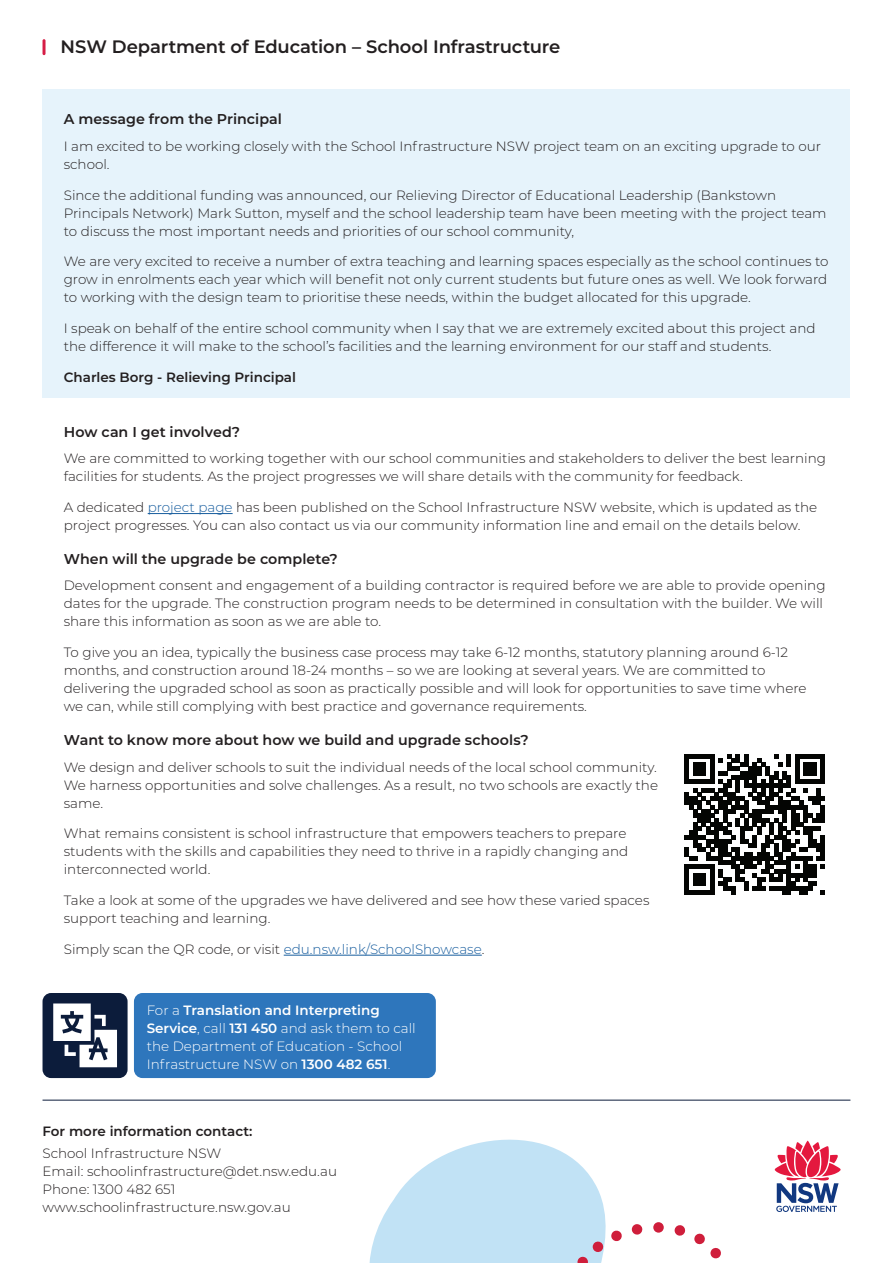
<style>
.page{position:relative;width:893px;height:1263px;background:#fff}
.page>*{position:absolute;margin:0;border:0;box-sizing:border-box;transform-origin:0 0}
.t1{font:600 18px "Montserrat";letter-spacing:-.005em;color:#231f20}
.t2{font:600 14.25px "Montserrat";color:#231f20}
.t3{font:300 13.5px/18px "Montserrat";color:#231f20}
.t4{font:300 13.5px/18px "Montserrat";color:#fff}
.t5{font:600 13.5px "Montserrat";color:#231f20}
.s1{color:#175d9e}
.s2{font-weight:600}
</style>
<div class="page">
<svg style="left:369px;top:1139px;width:237px;height:124px;fill:#c1e2f5"></svg>
<svg style="left:632px;top:1224px;width:11px;height:11px"></svg>
<svg style="left:675px;top:1225px;width:11px;height:11px"></svg>
<svg style="left:611px;top:1230px;width:11px;height:12px"></svg>
<svg style="left:577px;top:1241px;width:27px;height:22px"></svg>
<svg style="left:694px;top:1233px;width:27px;height:26px"></svg>
<div style="left:653px;top:1222px;width:11px;height:11px;background:#cf1e3b;border-radius:50%"></div>
<hr style="left:43px;top:39px;width:3px;height:16px;background:#d61d46;border-radius:2px">
<hr style="left:43px;top:1100px;width:807px;height:1px;background:#0c1c3b">
<svg style="left:774px;top:1140px;width:67px;height:72px"></svg>
<div style="left:43px;top:89px;width:807px;height:309px;background:#e6f3fb"></div>
<hr style="left:148px;top:513px;width:85px;height:1px;background:#175d9e">
<hr style="left:284px;top:955px;width:198px;height:1px;background:#175d9e">
<svg style="left:685px;top:754px;width:140px;height:140px"></svg>
<div style="left:134px;top:993px;width:302px;height:85px;background:#2e76bc;border-radius:9px"></div>
<div style="left:43px;top:993px;width:85px;height:85px;background:#0c1c3b;border-radius:9px"></div>
<svg style="left:53px;top:1003px;width:64px;height:64px"></svg>
<h1 class="t1" style="left:61px;top:34px;width:501px">NSW Department of Education – School Infrastructure</h1>
<p class="t2" style="left:64px;top:109px;width:220px">A message from the Principal</p>
<p class="t3" style="left:64px;top:137px;width:759px">I am excited to be working closely with the School Infrastructure NSW project team on an exciting upgrade to our school.</p>
<p class="t3" style="left:64px;top:185px;width:764px">Since the additional funding was announced, our Relieving Director of Educational Leadership (Bankstown<br>Principals Network) Mark Sutton, myself and the school leadership team have been meeting with the project team to discuss the most important needs and priorities of our school community,</p>
<p class="t3" style="left:64px;top:252px;width:766px;text-align:justify">We are very excited to receive a number of extra teaching and learning spaces especially as the school continues to grow in enrolments each year which will benefit not only current students but future ones as well. We look forward to working with the design team to prioritise these needs, within the budget allocated for this upgrade.</p>
<p class="t3" style="left:64px;top:319px;width:753px">I speak on behalf of the entire school community when I say that we are extremely excited about this project and the difference it will make to the school’s facilities and the learning environment for our staff and students.</p>
<p class="t5" style="left:64px;top:367px;width:234px">Charles Borg - Relieving Principal</p>
<p class="t2" style="left:64px;top:422px;width:178px">How can I get involved?</p>
<p class="t3" style="left:64px;top:449px;width:764px">We are committed to working together with our school communities and stakeholders to deliver the best learning facilities for students. As the project progresses we will share details with the community for feedback.</p>
<p class="t3" style="left:64px;top:498px;width:755px">A dedicated <span class="s1">project page</span> has been published on the School Infrastructure NSW website, which is updated as the project progresses. You can also contact us via our community information line and email on the details below.</p>
<p class="t2" style="left:64px;top:549px;width:276px">When will the upgrade be complete?</p>
<p class="t3" style="left:64px;top:576px;width:763px">Development consent and engagement of a building contractor is required before we are able to provide opening dates for the upgrade. The construction program needs to be determined in consultation with the builder. We will share this information as soon as we are able to.</p>
<p class="t3" style="left:64px;top:643px;width:744px">To give you an idea, typically the business case process may take 6-12 months, statutory planning around 6-12 months, and construction around 18-24 months – so we are looking at several years. We are committed to delivering the upgraded school as soon as practically possible and will look for opportunities to save time where we can, while still complying with best practice and governance requirements.</p>
<p class="t2" style="left:64px;top:730px;width:467px">Want to know more about how we build and upgrade schools?</p>
<p class="t3" style="left:64px;top:757px;width:596px;text-align:justify">We design and deliver schools to suit the individual needs of the local school community.<br>We harness opportunities and solve challenges. As a result, no two schools are exactly the same.</p>
<p class="t3" style="left:64px;top:824px;width:566px">What remains consistent is school infrastructure that empowers teachers to prepare students with the skills and capabilities they need to thrive in a rapidly changing and interconnected world.</p>
<p class="t3" style="left:64px;top:891px;width:587px">Take a look at some of the upgrades we have delivered and see how these varied spaces support teaching and learning.</p>
<p class="t3" style="left:64px;top:939px;width:422px">Simply scan the QR code, or visit <span class="s1">edu.nsw.link/SchoolShowcase</span>.</p>
<p class="t4" style="left:147px;top:1001px;width:271px">For a <span class="s2">Translation and Interpreting Service</span>, call <span class="s2">131 450</span> and ask them to call the Department of Education - School Infrastructure NSW on <span class="s2">1300 482 651</span>.</p>
<p class="t5" style="left:43px;top:1121px;width:211px">For more information contact:</p>
<p class="t3" style="left:43px;top:1144px;width:296px">School Infrastructure NSW<br>Email: schoolinfrastructure@det.nsw.edu.au Phone: 1300 482 651 www.schoolinfrastructure.nsw.gov.au</p>
</div>
